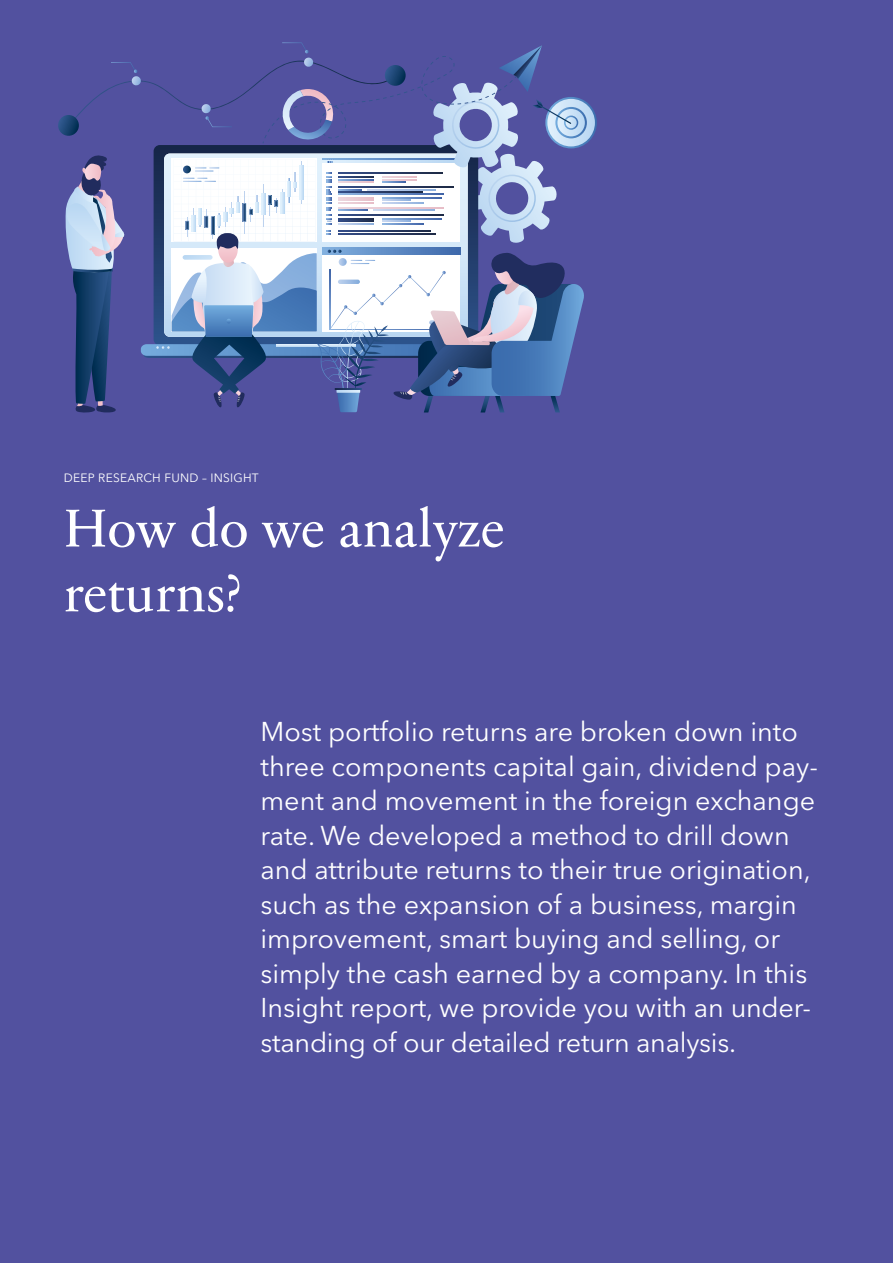
<style>
.page{position:relative;width:893px;height:1263px;background:#52519f}
.page>*{position:absolute;margin:0;border:0;box-sizing:border-box;transform-origin:0 0}
.t1{font:54px/64.8px "Sabon Next LT Pro";color:#fff}
.t2{font:27px/34.5px "Avenir Next LT Pro";color:#fff}
.t3{font:12px "Avenir Next LT Pro";letter-spacing:.02em;color:#fff}
</style>
<div class="page">
<svg style="left:545px;top:97px;width:52px;height:51px"></svg>
<svg style="left:547px;top:99px;width:48px;height:47px"></svg>
<svg style="left:555px;top:107px;width:32px;height:31px"></svg>
<svg style="left:58px;top:43px;width:527px;height:370px"></svg>
<p class="t3" style="left:64px;top:470px;width:197px">DEEP RESEARCH FUND – INS IGHT</p>
<h1 class="t1" style="left:64px;top:494px;width:442px">How do we analyze returns?</h1>
<p class="t2" style="left:260px;top:714px;width:559px">Most portfolio returns are broken down into three components capital gain, dividend pay&shy;ment and movement in the foreign exchange rate. We developed a method to drill down and attribute returns to their true origination , such as the expansion of a business, margin improvement, smart buying and selling , or simply the cash earned by a company. In this Insight report, we provide you with an under&shy;standing of our detailed return analysis.</p>
</div>
